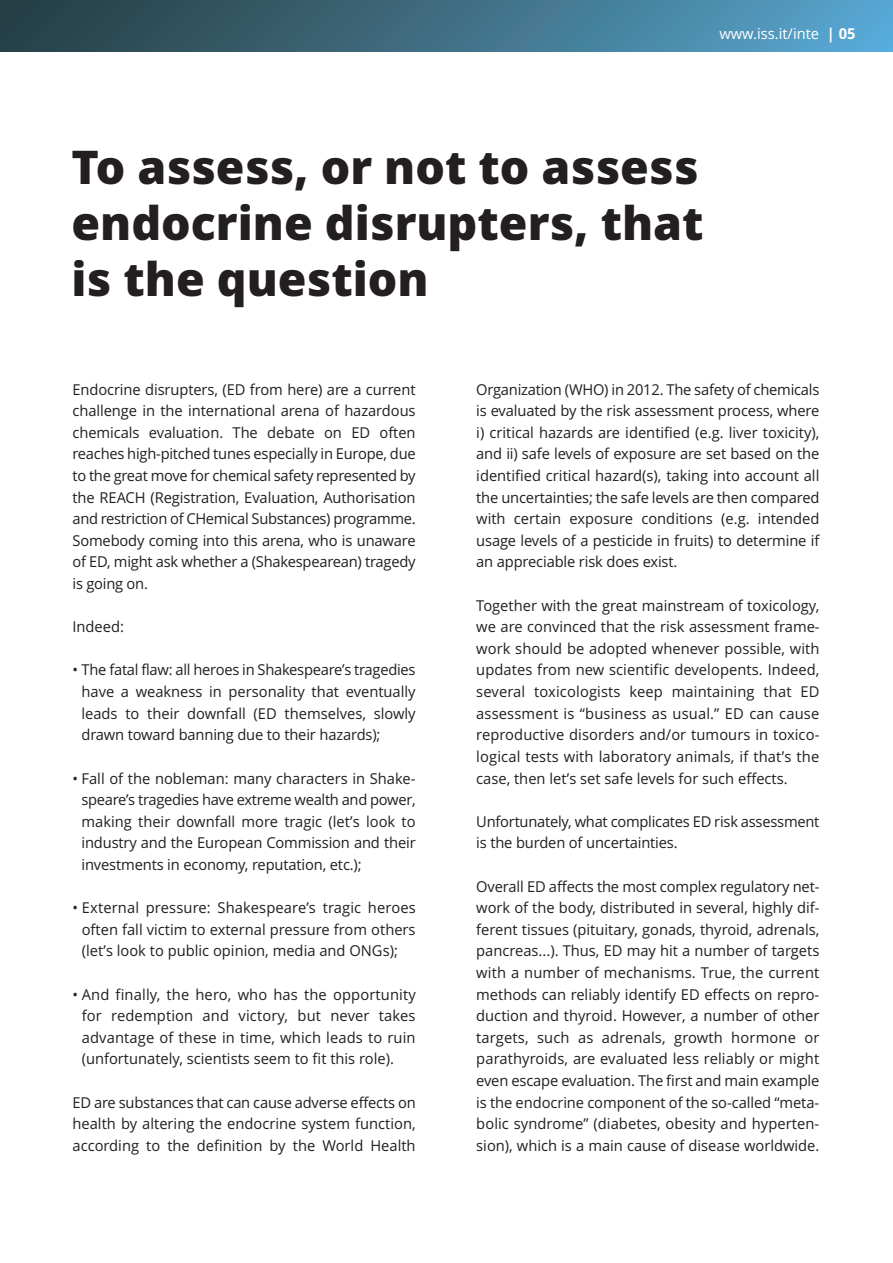
<style>
.page{position:relative;width:893px;height:1263px;background:#fff}
.page>*{position:absolute;margin:0;border:0;box-sizing:border-box;transform-origin:0 0}
.t1{font:800 46.5px/56.1px "Open Sans";color:#231f20;text-align:justify}
.t2{font:15px/21.6px "Open Sans";letter-spacing:-.01em;color:#231f20;text-align:justify}
.t3{font:15px "Open Sans";color:#fff}
.s1{font-weight:700}
</style>
<div class="page">
<div style="left:0;top:0;width:893px;height:51px;background:linear-gradient(to right,#273b3f,#58a6cf)"></div>
<p class="t3" style="left:719px;top:25px;width:138px">www.iss.it/inte <span class="s1">| 05</span></p>
<p class="t1" style="left:71px;top:140px;width:634px">To assess, or not to assess endocrine disrupters, that is the question</p>
<p class="t2" style="left:73px;top:379px;width:345px">Endocrine disrupters, (ED from here) are a current challenge in the international arena of hazardous chemicals evaluation. The debate on ED often reaches high-pitched tunes especially in Europe, due to the great move for chemical safety represented by the REACH (Registration, Evaluation, Authorisation and restriction of CHemical Substances) programme.<br>Somebody coming into this arena, who is unaware of ED, might ask whether a (Shakespearean) tragedy is going on.</p>
<p class="t2" style="left:73px;top:616px;width:53px">Indeed:</p>
<p class="t2" style="left:82px;top:659px;width:336px;text-indent:-9px">• The fatal flaw: all heroes in Shakespeare’s tragedies have a weakness in personality that eventually leads to their downfall (ED themselves, slowly drawn toward banning due to their hazards);</p>
<p class="t2" style="left:82px;top:767px;width:336px;text-indent:-9px">• Fall of the nobleman: many characters in Shake&shy;speare’s tragedies have extreme wealth and power, making their downfall more tragic (let’s look to industry and the European Commission and their investments in economy, reputation, etc.);</p>
<p class="t2" style="left:82px;top:897px;width:336px;text-indent:-9px">• External pressure: Shakespeare’s tragic heroes often fall victim to external pressure from others (let’s look to public opinion, media and ONGs);</p>
<p class="t2" style="left:82px;top:983px;width:336px;text-indent:-9px">• And finally, the hero, who has the opportunity for redemption and victory, but never takes advantage of these in time, which leads to ruin (unfortunately, scientists seem to fit this role).</p>
<p class="t2" style="left:73px;top:1091px;width:345px">ED are substances that can cause adverse effects on health by altering the endocrine system function, according to the definition by the World Health</p>
<p class="t2" style="left:476px;top:379px;width:345px">Organization (WHO) in 2012. The safety of chemicals is evaluated by the risk assessment process, where i) critical hazards are identified (e.g. liver toxicity), and ii) safe levels of exposure are set based on the identified critical hazard(s), taking into account all the uncertainties; the safe levels are then compared with certain exposure conditions (e.g. intended usage levels of a pesticide in fruits) to determine if an appreciable risk does exist.</p>
<p class="t2" style="left:476px;top:595px;width:345px">Together with the great mainstream of toxicology, we are convinced that the risk assessment frame&shy;work should be adopted whenever possible, with updates from new scientific developents. Indeed, several toxicologists keep maintaining that ED assessment is “business as usual.” ED can cause reproductive disorders and/or tumours in toxico&shy;logical tests with laboratory animals, if that’s the case, then let’s set safe levels for such effects.</p>
<p class="t2" style="left:476px;top:811px;width:345px">Unfortunately, what complicates ED risk assessment is the burden of uncertainties.</p>
<p class="t2" style="left:476px;top:875px;width:345px">Overall ED affects the most complex regulatory net&shy;work of the body, distributed in several, highly dif&shy;ferent tissues (pituitary, gonads, thyroid, adrenals, pancreas...). Thus, ED may hit a number of targets with a number of mechanisms. True, the current methods can reliably identify ED effects on repro&shy;duction and thyroid. However, a number of other targets, such as adrenals, growth hormone or parathyroids, are evaluated less reliably or might even escape evaluation. The first and main example is the endocrine component of the so-called “meta&shy;bolic syndrome” (diabetes, obesity and hyperten&shy;sion), which is a main cause of disease worldwide.</p>
</div>
